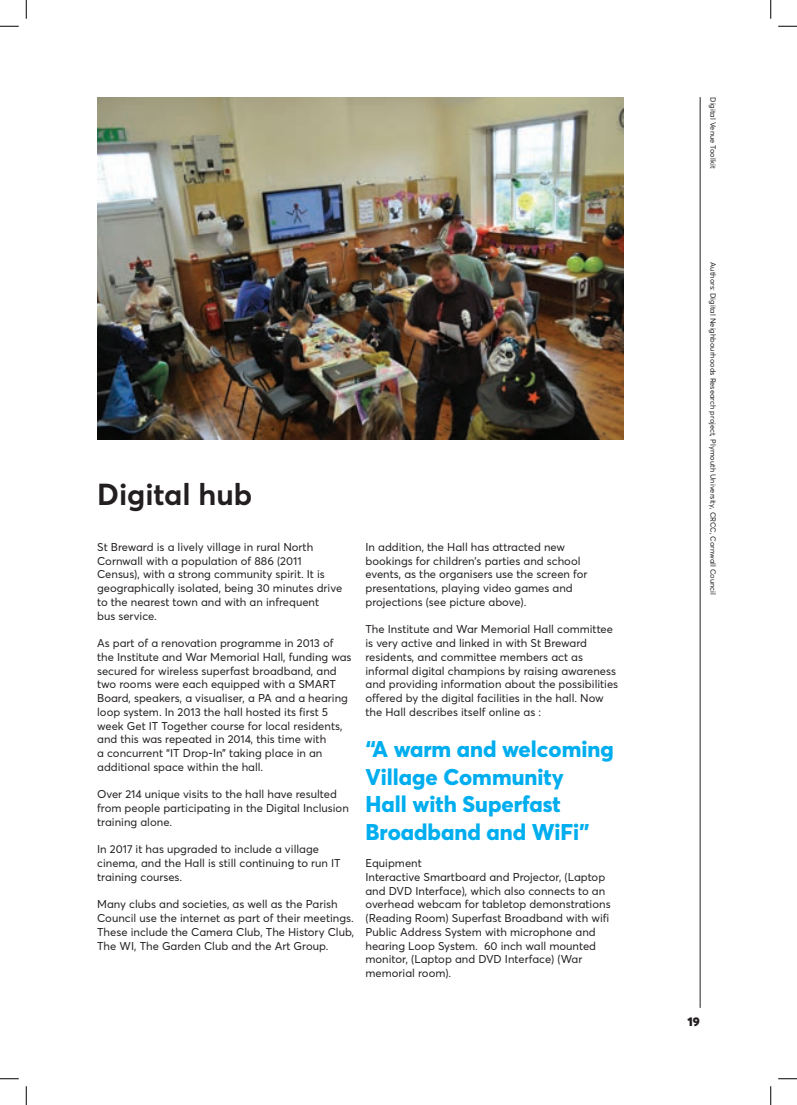
<style>
.page{position:relative;width:797px;height:1105px;background:#fff}
.page>*{position:absolute;margin:0;border:0;box-sizing:border-box;transform-origin:0 0}
.t1{font:700 30px "Averta Std";color:#231f20}
.t2{font:800 22.5px/27.5px "Averta Std";color:#00aeef}
.t3{font:900 12.5px "Averta Std";color:#231f20}
.t4{font:11.25px/13.8px "Averta Std";color:#231f20}
.t5{font:7.5px "Averta Std";color:#231f20}
</style>
<div class="page">
<hr style="left:699px;top:97px;width:1px;height:911px;background:#231f20">
<img style="left:97px;top:97px;width:526px;height:343px">
<svg style="left:0;top:25px;width:19px;height:2px"></svg>
<svg style="left:778px;top:25px;width:19px;height:2px"></svg>
<svg style="left:0;top:1078px;width:19px;height:1px"></svg>
<svg style="left:778px;top:1078px;width:19px;height:1px"></svg>
<svg style="left:25px;top:0;width:2px;height:19px"></svg>
<svg style="left:25px;top:1086px;width:2px;height:19px"></svg>
<svg style="left:770px;top:0;width:1px;height:19px"></svg>
<svg style="left:770px;top:1086px;width:1px;height:19px"></svg>
<h1 class="t1" style="left:97px;top:475px;width:157px">Digital hub</h1>
<p class="t4" style="left:97px;top:540px;width:246px">St Breward is a lively village in rural North Cornwall with a population of 886 (2011<br>Census), with a strong community spirit. It is geographically isolated, being 30 minutes drive to the nearest town and with an infrequent<br>bus service.</p>
<p class="t4" style="left:97px;top:636px;width:256px">As part of a renovation programme in 2013 of the Institute and War Memorial Hall, funding was secured for wireless superfast broadband, and two rooms were each equipped with a SMART Board, speakers, a visualiser, a PA and a hearing loop system. In 2013 the hall hosted its first 5 week Get IT Together course for local residents, and this was repeated in 2014, this time with<br>a concurrent “IT Drop-In” taking place in an additional space within the hall.</p>
<p class="t4" style="left:97px;top:787px;width:253px">Over 214 unique visits to the hall have resulted from people participating in the Digital Inclusion training alone.</p>
<p class="t4" style="left:97px;top:842px;width:245px">In 2017 it has upgraded to include a village cinema, and the Hall is still continuing to run IT training courses.</p>
<p class="t4" style="left:97px;top:897px;width:258px">Many clubs and societies, as well as the Parish Council use the internet as part of their meetings.<br>These include the Camera Club, The History Club, The WI, The Garden Club and the Art Group.</p>
<p class="t4" style="left:365px;top:540px;width:223px">In addition, the Hall has attracted new bookings for children’s parties and school events, as the organisers use the screen for presentations, playing video games and projections (see picture above).</p>
<p class="t4" style="left:365px;top:622px;width:254px">The Institute and War Memorial Hall committee is very active and linked in with St Breward residents, and committee members act as informal digital champions by raising awareness and providing information about the possibilities offered by the digital facilities in the hall. Now the Hall describes itself online as :</p>
<h2 class="t2" style="left:365px;top:735px;width:250px">“A warm and welcoming<br>Village Community<br>Hall with Superfast<br>Broadband and WiFi”</h2>
<p class="t4" style="left:365px;top:856px;width:247px">Equipment<br>Interactive Smartboard and Projector, (Laptop and DVD Interface), which also connects to an overhead webcam for tabletop demonstrations (Reading Room) Superfast Broadband with wifi Public Address System with microphone and hearing Loop System. 60 inch wall mounted monitor, (Laptop and DVD Interface) (War memorial room).</p>
<p class="t5" style="left:717px;top:97px;width:73px;rotate:90deg">Digital Venue Toolkit</p>
<p class="t5" style="left:717px;top:262px;width:334px;rotate:90deg">Authors: Digital Neighbourhoods Research project, Plymouth University, CRCC, Cornwall Council</p>
<p class="t3" style="left:687px;top:1014px;width:14px">19</p>
</div>
